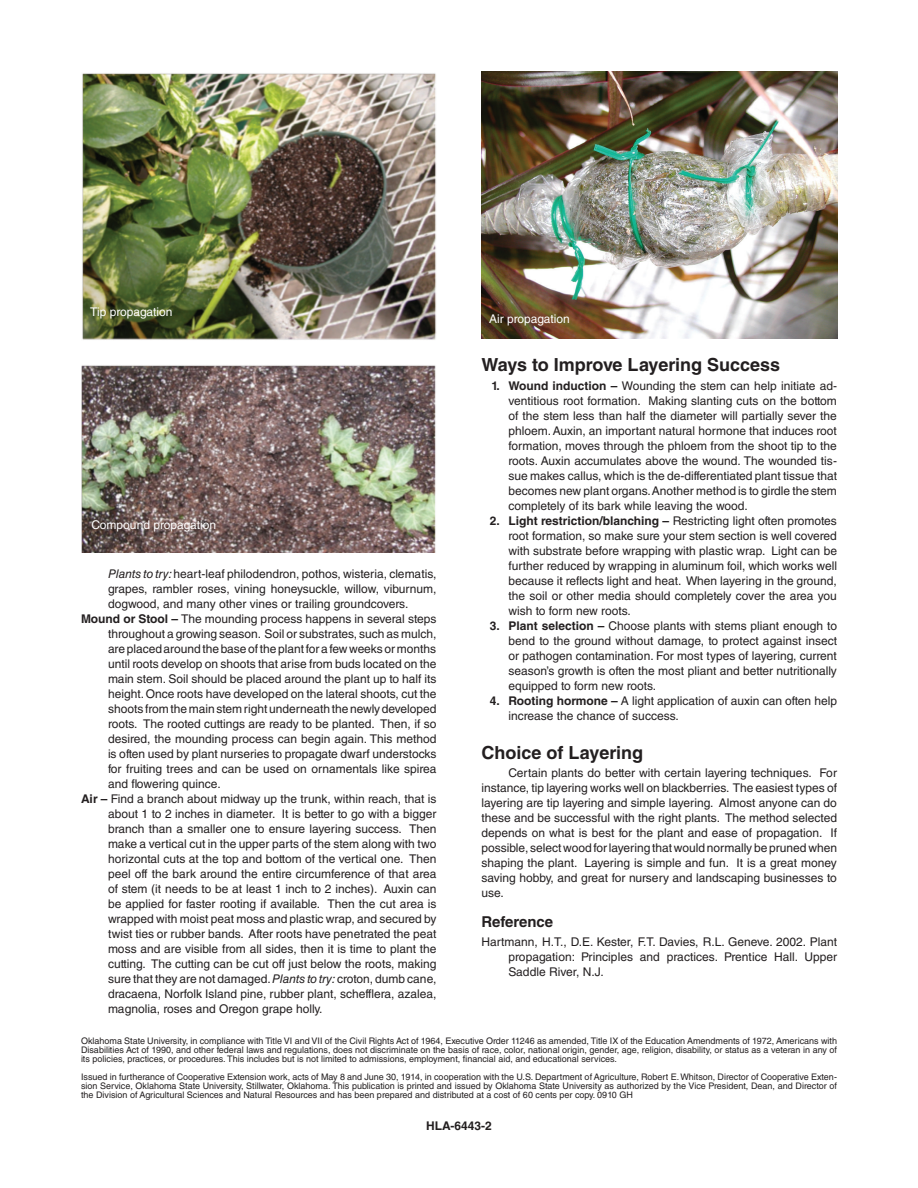
<style>
.page{position:relative;width:918px;height:1188px;background:#fff}
.page>*{position:absolute;margin:0;border:0;box-sizing:border-box;transform-origin:0 0}
.Subhead_1{font:700 18px "Helvetica LT Std";color:#231f20}
.Subhead_2{font:700 15px "Helvetica LT Std";color:#231f20}
.Numbered_Text{font:12px/15px "Helvetica LT Std";color:#231f20;text-align:justify}
.Body_Text{font:12px/15px "Helvetica LT Std";color:#231f20;text-align:justify}
.Body_Text-2{font:12px "Helvetica LT Std";color:#fff}
.Body_Text-3{font:700 12px "Helvetica LT Std";color:#231f20}
.Cost{font:9px/9px "Helvetica LT Std";color:#231f20;text-align:justify}
.s1{font-style:italic}
.s2{font-weight:700}
</style>
<div class="page">
<img style="left:82px;top:73px;width:354px;height:267px">
<img style="left:81px;top:365px;width:355px;height:187px">
<img style="left:482px;top:72px;width:355px;height:267px">
<p class="Body_Text-2" style="left:90px;top:305px;width:84px">Tip propagation</p>
<p class="Body_Text-2" style="left:92px;top:518px;width:126px">Compound propagation</p>
<p class="Numbered_Text" style="left:108px;top:567px;width:330px"><span class="s1">Plants to try:</span> heart-leaf philodendron, pothos, wisteria, clematis, grapes, rambler roses, vining honeysuckle, willow, viburnum, dogwood, and many other vines or trailing groundcovers.</p>
<p class="Numbered_Text" style="left:108px;top:612px;width:330px;text-indent:-27px"><span class="s2">Mound or Stool –</span> The mounding process happens in several steps throughout a growing season. Soil or substrates, such as mulch, are placed around the base of the plant for a few weeks or months until roots develop on shoots that arise from buds located on the main stem. Soil should be placed around the plant up to half its height. Once roots have developed on the lateral shoots, cut the shoots from the main stem right underneath the newly developed roots. The rooted cuttings are ready to be planted. Then, if so desired, the mounding process can begin again. This method is often used by plant nurseries to propagate dwarf understocks for fruiting trees and can be used on ornamentals like spirea and flowering quince.</p>
<p class="Numbered_Text" style="left:108px;top:792px;width:330px;text-indent:-27px"><span class="s2">Air –</span> Find a branch about midway up the trunk, within reach, that is about 1 to 2 inches in diameter. It is better to go with a bigger branch than a smaller one to ensure layering success. Then make a vertical cut in the upper parts of the stem along with two horizontal cuts at the top and bottom of the vertical one. Then peel off the bark around the entire circumference of that area of stem (it needs to be at least 1 inch to 2 inches). Auxin can be applied for faster rooting if available. Then the cut area is wrapped with moist peat moss and plastic wrap, and secured by twist ties or rubber bands. After roots have penetrated the peat moss and are visible from all sides, then it is time to plant the cutting. The cutting can be cut off just below the roots, making sure that they are not damaged. <span class="s1">Plants to try:</span> croton, dumb cane, dracaena, Norfolk Island pine, rubber plant, schefflera, azalea, magnolia, roses and Oregon grape holly.</p>
<p class="Body_Text-2" style="left:489px;top:312px;width:82px">Air propagation</p>
<p class="Subhead_1" style="left:482px;top:354px;width:300px">Ways to Improve Layering Success</p>
<p class="Numbered_Text" style="left:508px;top:378px;width:330px;text-indent:-17px"><span class="s2">1. Wound induction –</span> Wounding the stem can help initiate ad&shy;ventitious root formation. Making slanting cuts on the bottom of the stem less than half the diameter will partially sever the phloem. Auxin, an important natural hormone that induces root formation, moves through the phloem from the shoot tip to the roots. Auxin accumulates above the wound. The wounded tis&shy;sue makes callus, which is the de-differentiated plant tissue that becomes new plant organs. Another method is to girdle the stem completely of its bark while leaving the wood.</p>
<p class="Numbered_Text" style="left:508px;top:513px;width:330px;text-indent:-19px"><span class="s2">2. Light restriction/blanching –</span> Restricting light often promotes root formation, so make sure your stem section is well covered with substrate before wrapping with plastic wrap. Light can be further reduced by wrapping in aluminum foil, which works well because it reflects light and heat. When layering in the ground, the soil or other media should completely cover the area you wish to form new roots.</p>
<p class="Numbered_Text" style="left:508px;top:618px;width:330px;text-indent:-19px"><span class="s2">3. Plant selection –</span> Choose plants with stems pliant enough to bend to the ground without damage, to protect against insect or pathogen contamination. For most types of layering, current season’s growth is often the most pliant and better nutritionally equipped to form new roots.</p>
<p class="Numbered_Text" style="left:508px;top:693px;width:330px;text-indent:-19px"><span class="s2">4. Rooting hormone –</span> A light application of auxin can often help increase the chance of success.</p>
<p class="Subhead_1" style="left:482px;top:741px;width:163px">Choice of Layering</p>
<p class="Body_Text" style="left:482px;top:766px;width:357px;text-indent:27px">Certain plants do better with certain layering techniques. For instance, tip layering works well on blackberries. The easiest types of layering are tip layering and simple layering. Almost anyone can do these and be successful with the right plants. The method selected depends on what is best for the plant and ease of propagation. If possible, select wood for layering that would normally be pruned when shaping the plant. Layering is simple and fun. It is a great money saving hobby, and great for nursery and landscaping businesses to use.</p>
<p class="Subhead_2" style="left:482px;top:913px;width:73px">Reference</p>
<p class="Numbered_Text" style="left:508px;top:934px;width:330px;text-indent:-27px">Hartmann, H.T., D.E. Kester, F.T. Davies, R.L. Geneve. 2002. Plant propagation: Principles and practices. Prentice Hall. Upper Saddle River, N.J.</p>
<p class="Cost" style="left:81px;top:1037px;width:758px">Oklahoma State University, in compliance with Title VI and VII of the Civil Rights Act of 1964, Executive Order 11246 as amended, Title IX of the Education Amendments of 1972, Americans with Disabilities Act of 1990, and other federal laws and regulations, does not discriminate on the basis of race, color, national origin, gender, age, religion, disability, or status as a veteran in any of its policies, practices, or procedures. This includes but is not limited to admissions, employment, financial aid, and educational services.</p>
<p class="Cost" style="left:81px;top:1073px;width:758px">Issued in furtherance of Cooperative Extension work, acts of May 8 and June 30, 1914, in cooperation with the U.S. Department of Agriculture, Robert E. Whitson, Director of Cooperative Exten&shy;sion Service, Oklahoma State University, Stillwater, Oklahoma. This publication is printed and issued by Oklahoma State University as authorized by the Vice President, Dean, and Director of the Division of Agricultural Sciences and Natural Resources and has been prepared and distributed at a cost of 60 cents per copy. 0910 GH</p>
<p class="Body_Text-3" style="left:426px;top:1119px;width:67px">HLA-6443-2</p>
</div>
